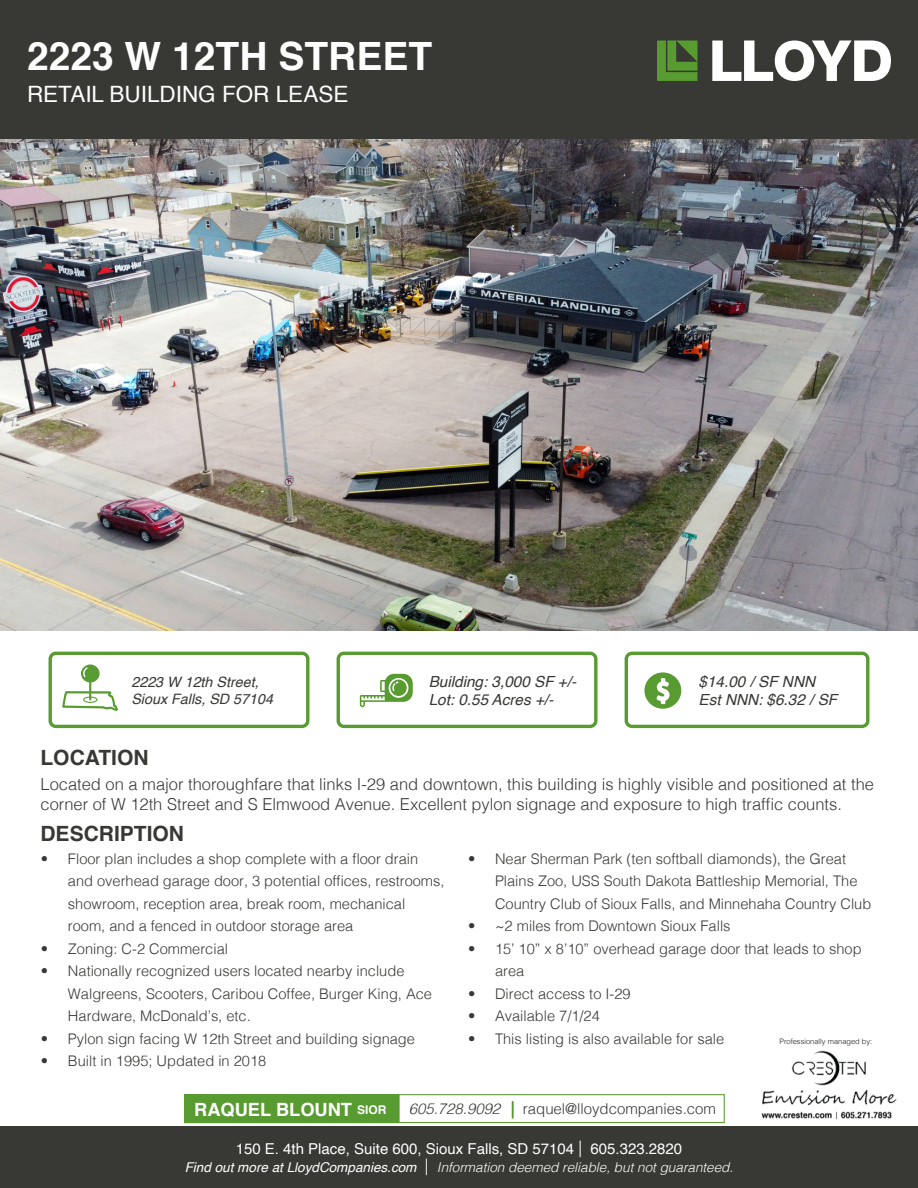
<style>
.page{position:relative;width:918px;height:1188px;background:#fff}
.page>*{position:absolute;margin:0;border:0;box-sizing:border-box;transform-origin:0 0}
.t1{font:700 39px "Helvetica";color:#fff}
.t2{font:22.5px "Helvetica";color:#fff}
.t3{font:700 21px "Helvetica";color:#383935}
.t4{font:700 18.3px "Helvetica";color:#fff}
.t5{font:300 16.5px/19.8px "Helvetica";color:#383935}
.t6{font:italic 15.3px "Helvetica";color:#383935}
.t7{font:15px "Helvetica";color:#fff}
.t8{font:300 15px "Helvetica";color:#383935}
.t9{font:300 14.7px/22.5px "Helvetica";color:#383935}
.t10{font:italic 14.25px "Helvetica";color:#383935}
.t11{font:italic 300 13.5px "Helvetica";color:#fff}
.t12{font:300 7.5px "Helvetica";color:#231f20}
.s1{font-size:12px}
.s2{font-style:italic}
.s3{font-style:italic;color:#589b31}
.s4{font-weight:300;font-size:16.5px}
.s5{font-weight:400}
.s6{font-style:normal;font-size:16.5px}
</style>
<div class="page">
<div style="left:0;top:0;width:918px;height:139px;background:#383935"></div>
<svg style="left:657px;top:41px;width:41px;height:40px"></svg>
<svg style="left:712px;top:40px;width:179px;height:41px"></svg>
<img style="left:0;top:139px;width:918px;height:492px">
<div style="left:0;top:1126px;width:918px;height:62px;background:#383935"></div>
<div style="left:184px;top:1094px;width:541px;height:29px;border:1px solid #589b31"></div>
<div style="left:184px;top:1094px;width:216px;height:29px;background:#589b31"></div>
<svg style="left:360px;top:674px;width:53px;height:33px"></svg>
<div style="left:337px;top:652px;width:261px;height:76px;border:3px solid #589b31;border-radius:6px"></div>
<svg style="left:644px;top:672px;width:37px;height:37px"></svg>
<div style="left:625px;top:652px;width:244px;height:76px;border:3px solid #589b31;border-radius:6px"></div>
<div style="left:49px;top:652px;width:260px;height:76px;border:3px solid #589b31;border-radius:6px"></div>
<svg style="left:62px;top:664px;width:56px;height:47px"></svg>
<img style="left:761px;top:1050px;width:136px;height:70px">
<p class="t1" style="left:27px;top:25px;width:407px">2223 W 12TH STREET</p>
<p class="t2" style="left:27px;top:77px;width:323px">RETAIL BUILDING FOR LEASE</p>
<p class="t10" style="left:131px;top:670px;width:129px">2223 W 12th Street,</p>
<p class="t10" style="left:131px;top:688px;width:143px">Sioux Falls, SD 57104</p>
<p class="t3" style="left:40px;top:740px;width:110px">LOCATION</p>
<p class="t6" style="left:429px;top:670px;width:149px">Building: 3,000 SF +/-</p>
<p class="t6" style="left:429px;top:688px;width:126px">Lot: 0.55 Acres +/-</p>
<p class="t6" style="left:699px;top:670px;width:118px">$14.00 / SF NNN</p>
<p class="t6" style="left:699px;top:688px;width:140px">Est NNN: $6.32 / SF</p>
<p class="t5" style="left:40px;top:773px;width:835px">Located on a major thoroughfare that links I-29 and downtown, this building is highly visible and positioned at the corner of W 12th Street and S Elmwood Avenue. Excellent pylon signage and exposure to high traffic counts.</p>
<p class="t9" style="left:68px;top:846px;width:378px;text-indent:-27px">• Floor plan includes a shop complete with a floor drain and overhead garage door, 3 potential offices, restrooms, showroom, reception area, break room, mechanical room, and a fenced in outdoor storage area</p>
<p class="t9" style="left:41px;top:936px;width:189px">• Zoning: C-2 Commercial</p>
<p class="t9" style="left:68px;top:959px;width:366px;text-indent:-27px">• Nationally recognized users located nearby include<br>Walgreens, Scooters, Caribou Coffee, Burger King, Ace<br>Hardware, McDonald’s, etc.</p>
<p class="t9" style="left:41px;top:1026px;width:376px">• Pylon sign facing W 12th Street and building signage</p>
<p class="t9" style="left:41px;top:1049px;width:227px">• Built in 1995; Updated in 2018</p>
<p class="t3" style="left:40px;top:817px;width:145px">DESCRIPTION</p>
<p class="t9" style="left:495px;top:846px;width:378px;text-indent:-27px">• Near Sherman Park (ten softball diamonds), the Great<br>Plains Zoo, USS South Dakota Battleship Memorial, The<br>Country Club of Sioux Falls, and Minnehaha Country Club</p>
<p class="t9" style="left:468px;top:914px;width:264px">• ~2 miles from Downtown Sioux Falls</p>
<p class="t9" style="left:495px;top:936px;width:368px;text-indent:-27px">• 15’ 10” x 8’10” overhead garage door that leads to shop area</p>
<p class="t9" style="left:468px;top:981px;width:164px">• Direct access to I-29</p>
<p class="t9" style="left:468px;top:1004px;width:133px">• Available 7/1/24</p>
<p class="t9" style="left:468px;top:1026px;width:258px">• This listing is also available for sale</p>
<p class="t12" style="left:779px;top:1035px;width:94px">Professionally managed by:</p>
<p class="t4" style="left:194px;top:1094px;width:194px">RAQUEL BLOUNT <span class="s1">SIOR</span></p>
<p class="t8" style="left:409px;top:1096px;width:309px"><span class="s2">605.728.9092</span> <span class="s3">|</span> raquel@lloydcompanies.com</p>
<p class="t7" style="left:236px;top:1137px;width:448px">150 E. 4th Place, Suite 600, Sioux Falls, SD 57104 <span class="s4">|</span> 605.323.2820</p>
<p class="t11" style="left:185px;top:1156px;width:550px"><span class="s5">Find out more at LloydCompanies.com</span> <span class="s6">|</span> Information deemed reliable, but not guaranteed.</p>
</div>
